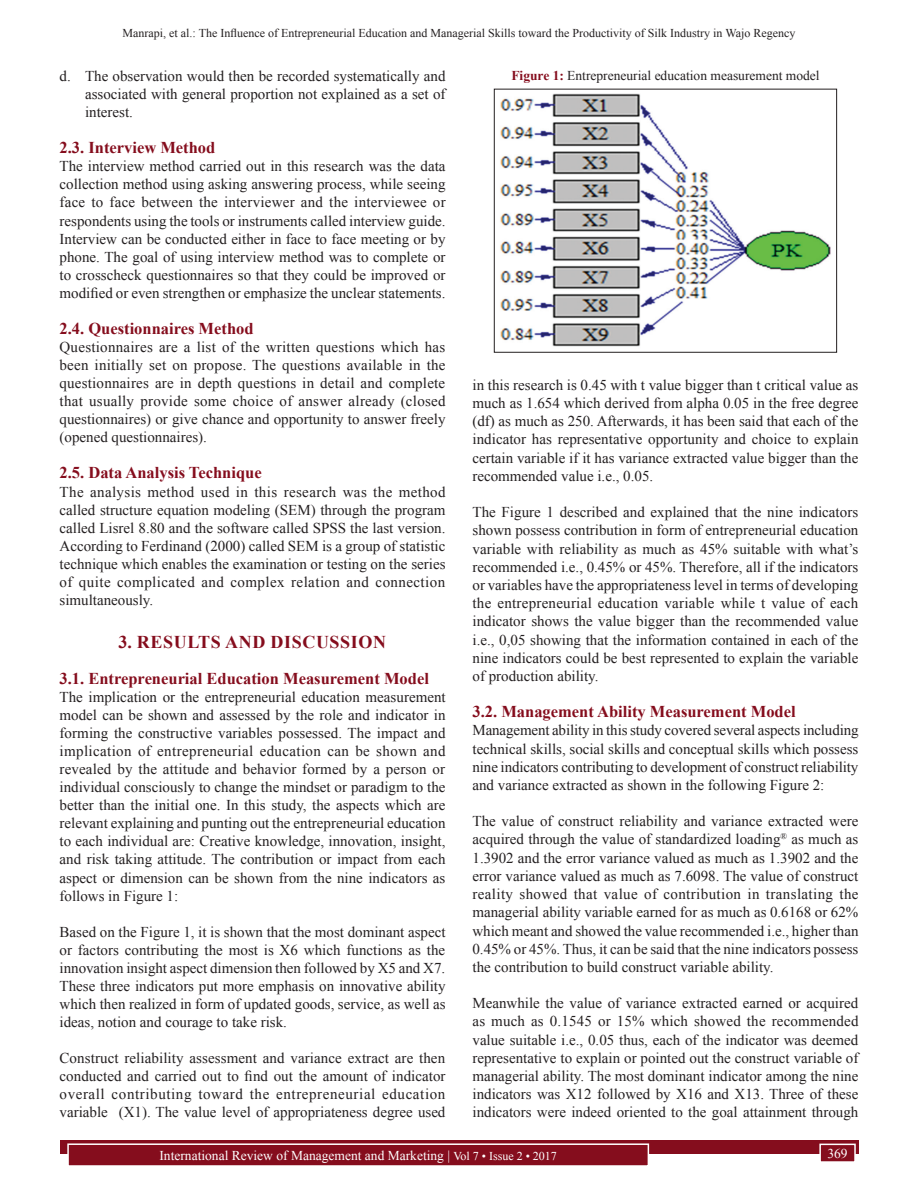
<style>
.page{position:relative;width:918px;height:1188px;background:#fff}
.page>*{position:absolute;margin:0;border:0;box-sizing:border-box;transform-origin:0 0}
.t1{font:700 18px "Times New Roman";letter-spacing:.035em;color:#850d1d}
.t2{font:700 16.5px "Times New Roman";color:#850d1d}
.TX{font:15px/18.1px "Times New Roman";color:#231f20;text-align:justify}
.LL{font:15px/18.1px "Times New Roman";color:#231f20;text-align:justify}
.Folio{font:13.5px "Times New Roman";color:#fff}
.FGC{font:13.5px "Times New Roman";color:#231f20}
.t3{font:12px "Times New Roman";color:#231f20}
.s1{font-weight:700;color:#850d1d}
.s2{font-size:12px}
</style>
<div class="page">
<div style="left:60px;top:1140px;width:798px;height:13px;background:#850d1d"></div>
<div style="left:68px;top:1144px;width:580px;height:22px;background:#850d1d"></div>
<div style="left:67px;top:1143px;width:582px;height:24px;border:2px solid #fff"></div>
<div style="left:820px;top:1144px;width:35px;height:18px;background:#850d1d"></div>
<div style="left:819px;top:1144px;width:37px;height:19px;border:2px solid #fff"></div>
<img style="left:500px;top:93px;width:331px;height:254px">
<div style="left:494px;top:89px;width:343px;height:263px;border:1px solid #231f20"></div>
<p class="t3" style="left:123px;top:25px;width:674px">Manrapi, et al.: The Influence of Entrepreneurial Education and Managerial Skills toward the Productivity of Silk Industry in Wajo Regency</p>
<p class="LL" style="left:85px;top:66px;width:362px;text-indent:-26px">d. The observation would then be recorded systematically and associated with general proportion not explained as a set of interest.</p>
<h2 class="t2" style="left:60px;top:136px;width:157px">2.3. Interview Method</h2>
<p class="TX" style="left:60px;top:157px;width:388px">The interview method carried out in this research was the data collection method using asking answering process, while seeing face to face between the interviewer and the interviewee or respondents using the tools or instruments called interview guide.<br>Interview can be conducted either in face to face meeting or by phone. The goal of using interview method was to complete or to crosscheck questionnaires so that they could be improved or modified or even strengthen or emphasize the unclear statements.</p>
<h2 class="t2" style="left:60px;top:316px;width:196px">2.4. Questionnaires Method</h2>
<p class="TX" style="left:60px;top:337px;width:388px">Questionnaires are a list of the written questions which has been initially set on propose. The questions available in the questionnaires are in depth questions in detail and complete that usually provide some choice of answer already (closed questionnaires) or give chance and opportunity to answer freely (opened questionnaires).</p>
<h2 class="t2" style="left:60px;top:461px;width:204px">2.5. Data Analysis Technique</h2>
<p class="TX" style="left:60px;top:482px;width:388px">The analysis method used in this research was the method called structure equation modeling (SEM) through the program called Lisrel 8.80 and the software called SPSS the last version.<br>According to Ferdinand (2000) called SEM is a group of statistic technique which enables the examination or testing on the series of quite complicated and complex relation and connection simultaneously.</p>
<h1 class="t1" style="left:118px;top:629px;width:269px">3. RESULTS AND DISCUSSION</h1>
<h2 class="t2" style="left:60px;top:666px;width:371px">3.1. Entrepreneurial Education Measurement Model</h2>
<p class="TX" style="left:60px;top:687px;width:388px">The implication or the entrepreneurial education measurement model can be shown and assessed by the role and indicator in forming the constructive variables possessed. The impact and implication of entrepreneurial education can be shown and revealed by the attitude and behavior formed by a person or individual consciously to change the mindset or paradigm to the better than the initial one. In this study, the aspects which are relevant explaining and punting out the entrepreneurial education to each individual are: Creative knowledge, innovation, insight, and risk taking attitude. The contribution or impact from each aspect or dimension can be shown from the nine indicators as follows in Figure 1:</p>
<p class="TX" style="left:60px;top:922px;width:387px">Based on the Figure 1, it is shown that the most dominant aspect or factors contributing the most is X6 which functions as the innovation insight aspect dimension then followed by X5 and X7.<br>These three indicators put more emphasis on innovative ability which then realized in form of updated goods, service, as well as ideas, notion and courage to take risk.</p>
<p class="TX" style="left:60px;top:1049px;width:388px">Construct reliability assessment and variance extract are then conducted and carried out to find out the amount of indicator overall contributing toward the entrepreneurial education variable (X1). The value level of appropriateness degree used</p>
<p class="FGC" style="left:511px;top:66px;width:310px"><span class="s1">Figure 1:</span> Entrepreneurial education measurement model</p>
<p class="TX" style="left:472px;top:375px;width:388px">in this research is 0.45 with t value bigger than t critical value as much as 1.654 which derived from alpha 0.05 in the free degree (df) as much as 250. Afterwards, it has been said that each of the indicator has representative opportunity and choice to explain certain variable if it has variance extracted value bigger than the recommended value i.e., 0.05.</p>
<p class="TX" style="left:472px;top:503px;width:387px">The Figure 1 described and explained that the nine indicators shown possess contribution in form of entrepreneurial education variable with reliability as much as 45% suitable with what’s recommended i.e., 0.45% or 45%. Therefore, all if the indicators or variables have the appropriateness level in terms of developing the entrepreneurial education variable while t value of each indicator shows the value bigger than the recommended value i.e., 0,05 showing that the information contained in each of the nine indicators could be best represented to explain the variable of production ability.</p>
<h2 class="t2" style="left:472px;top:700px;width:325px">3.2. Management Ability Measurement Model</h2>
<p class="TX" style="left:472px;top:721px;width:388px">Management ability in this study covered several aspects including technical skills, social skills and conceptual skills which possess nine indicators contributing to development of construct reliability and variance extracted as shown in the following Figure 2:</p>
<p class="TX" style="left:472px;top:812px;width:388px">The value of construct reliability and variance extracted were acquired through the value of standardized loading<sup>®</sup> as much as 1.3902 and the error variance valued as much as 1.3902 and the error variance valued as much as 7.6098. The value of construct reality showed that value of contribution in translating the managerial ability variable earned for as much as 0.6168 or 62% which meant and showed the value recommended i.e., higher than 0.45% or 45%. Thus, it can be said that the nine indicators possess the contribution to build construct variable ability.</p>
<p class="TX" style="left:472px;top:994px;width:388px">Meanwhile the value of variance extracted earned or acquired as much as 0.1545 or 15% which showed the recommended value suitable i.e., 0.05 thus, each of the indicator was deemed representative to explain or pointed out the construct variable of managerial ability. The most dominant indicator among the nine indicators was X12 followed by X16 and X13. Three of these indicators were indeed oriented to the goal attainment through</p>
<p class="Folio" style="left:159px;top:1146px;width:399px">International Review of Management and Marketing | <span class="s2">Vol 7 • Issue 2 • 2017</span></p>
<p class="Folio" style="left:827px;top:1144px;width:22px">369</p>
</div>
